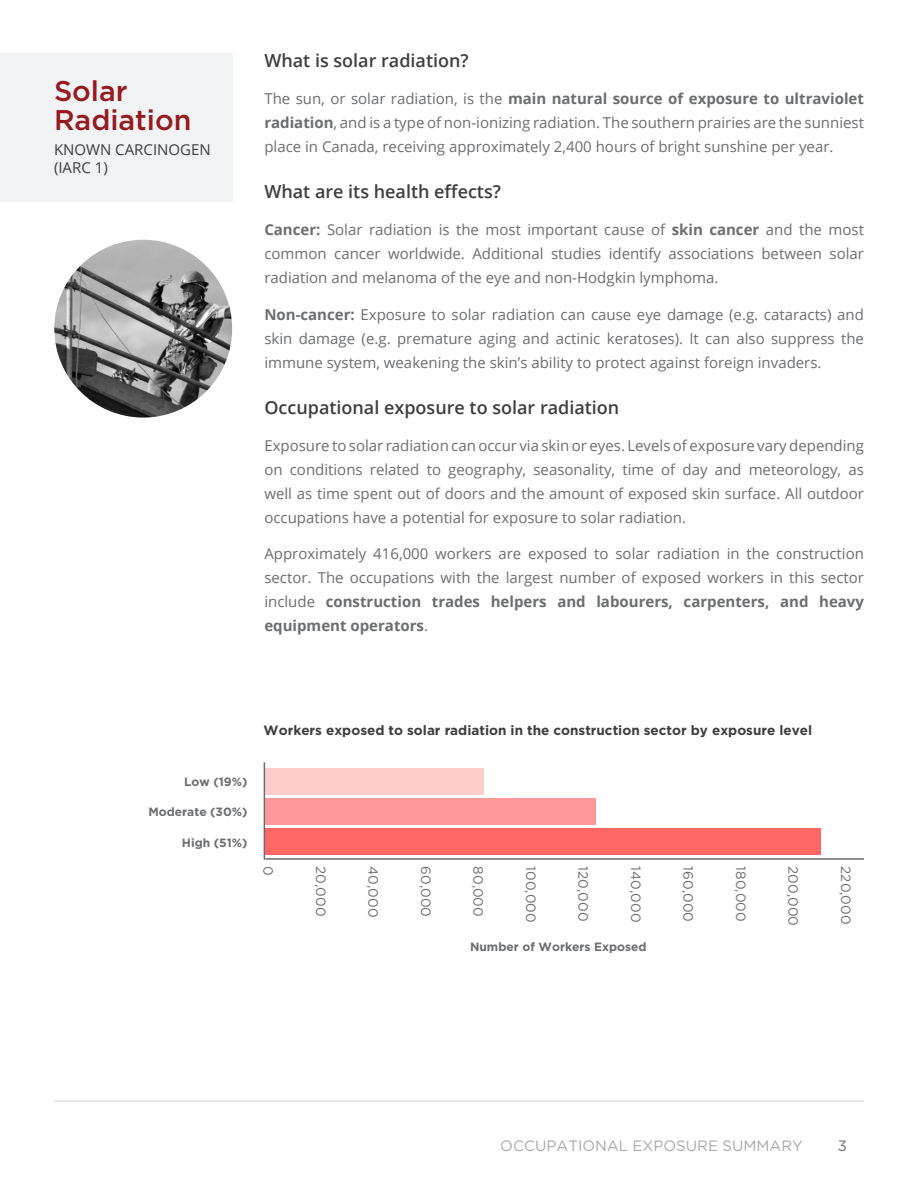
<style>
.page{position:relative;width:918px;height:1188px;background:#fff}
.page>*{position:absolute;margin:0;border:0;box-sizing:border-box;transform-origin:0 0}
.heading_three{font:500 28.5px/28.5px "Gotham";color:#961a1e}
.heading_four{font:600 18px "Open Sans";color:#3e3e3f}
.main_body{font:15px/24px "Open Sans";color:#6c6d70;text-align:justify}
.t1{font:15px "Gotham Rounded";color:#a8a9ad}
.heading_five{font:15px/18px "Open Sans";color:#3e3e3f}
.t2{font:15px "Gotham Rounded";color:#6c6d70}
.main_body-2{font:13.5px "Gotham";color:#6c6d70}
.heading_seven{font:700 13.5px "Gotham";color:#3e3e3f}
.gotham_body_copy{font:700 12px "Gotham";color:#6c6d70}
.s1{font-weight:700}
</style>
<div class="page">
<hr style="left:54px;top:1101px;width:810px;height:1px;background:#d4d5d7">
<div style="left:0;top:53px;width:232px;height:148px;background:#f2f3f4"></div>
<img style="left:54px;top:240px;width:178px;height:178px;border-radius:89px">
<div style="left:265px;top:828px;width:556px;height:26px;background:#f66"></div>
<hr style="left:265px;top:858px;width:599px;height:2px;background:#6c6d70">
<div style="left:265px;top:798px;width:331px;height:26px;background:#f99"></div>
<div style="left:265px;top:768px;width:219px;height:26px;background:#fcc"></div>
<hr style="left:264px;top:762px;width:1px;height:98px;background:#6c6d70">
<p class="heading_three" style="left:54px;top:77px;width:139px">Solar<br>Radiation</p>
<p class="heading_five" style="left:54px;top:141px;width:158px">KNOWN CARCINOGEN (IARC 1)</p>
<p class="heading_four" style="left:264px;top:48px;width:206px">What is solar radiation?</p>
<p class="main_body" style="left:264px;top:86px;width:601px">The sun, or solar radiation, is the <span class="s1">main natural source of exposure to ultraviolet radiation</span>, and is a type of non-ionizing radiation. The southern prairies are the sunniest place in Canada, receiving approximately 2,400 hours of bright sunshine per year.</p>
<p class="heading_four" style="left:264px;top:179px;width:238px">What are its health effects?</p>
<p class="main_body" style="left:264px;top:217px;width:601px"><span class="s1">Cancer:</span> Solar radiation is the most important cause of <span class="s1">skin cancer</span> and the most common cancer worldwide. Additional studies identify associations between solar radiation and melanoma of the eye and non-Hodgkin lymphoma.</p>
<p class="main_body" style="left:264px;top:302px;width:601px"><span class="s1">Non-cancer:</span> Exposure to solar radiation can cause eye damage (e.g. cataracts) and skin damage (e.g. premature aging and actinic keratoses). It can also suppress the immune system, weakening the skin’s ability to protect against foreign invaders.</p>
<p class="heading_four" style="left:264px;top:395px;width:357px">Occupational exposure to solar radiation</p>
<p class="main_body" style="left:264px;top:433px;width:601px">Exposure to solar radiation can occur via skin or eyes. Levels of exposure vary depending on conditions related to geography, seasonality, time of day and meteorology, as well as time spent out of doors and the amount of exposed skin surface. All outdoor occupations have a potential for exposure to solar radiation.</p>
<p class="main_body" style="left:264px;top:541px;width:601px">Approximately 416,000 workers are exposed to solar radiation in the construction sector. The occupations with the largest number of exposed workers in this sector include <span class="s1">construction trades helpers and labourers, carpenters, and heavy equipment operators</span>.</p>
<p class="gotham_body_copy" style="left:184px;top:774px;width:65px">Low (19%)</p>
<p class="gotham_body_copy" style="left:148px;top:804px;width:101px">Moderate (30%)</p>
<p class="gotham_body_copy" style="left:182px;top:835px;width:67px">High (51%)</p>
<p class="heading_seven" style="left:264px;top:722px;width:550px">Workers exposed to solar radiation in the construction sector by exposure level</p>
<p class="main_body-2" style="left:277px;top:866px;width:11px;rotate:90deg">0</p>
<p class="main_body-2" style="left:330px;top:866px;width:52px;rotate:90deg">20,000</p>
<p class="main_body-2" style="left:382px;top:866px;width:52px;rotate:90deg">40,000</p>
<p class="main_body-2" style="left:435px;top:866px;width:52px;rotate:90deg">60,000</p>
<p class="main_body-2" style="left:487px;top:866px;width:52px;rotate:90deg">80,000</p>
<p class="main_body-2" style="left:540px;top:866px;width:58px;rotate:90deg">100,000</p>
<p class="main_body-2" style="left:592px;top:866px;width:56px;rotate:90deg">120,000</p>
<p class="main_body-2" style="left:645px;top:866px;width:57px;rotate:90deg">140,000</p>
<p class="main_body-2" style="left:697px;top:866px;width:57px;rotate:90deg">160,000</p>
<p class="main_body-2" style="left:750px;top:866px;width:57px;rotate:90deg">180,000</p>
<p class="main_body-2" style="left:802px;top:866px;width:61px;rotate:90deg">200,000</p>
<p class="main_body-2" style="left:855px;top:866px;width:60px;rotate:90deg">220,000</p>
<p class="gotham_body_copy" style="left:470px;top:939px;width:178px">Number of Workers Exposed</p>
<p class="t1" style="left:500px;top:1135px;width:304px">OCCUPATIONAL EXPOSURE SUMMARY</p>
<p class="t2" style="left:838px;top:1135px;width:11px">3</p>
</div>
